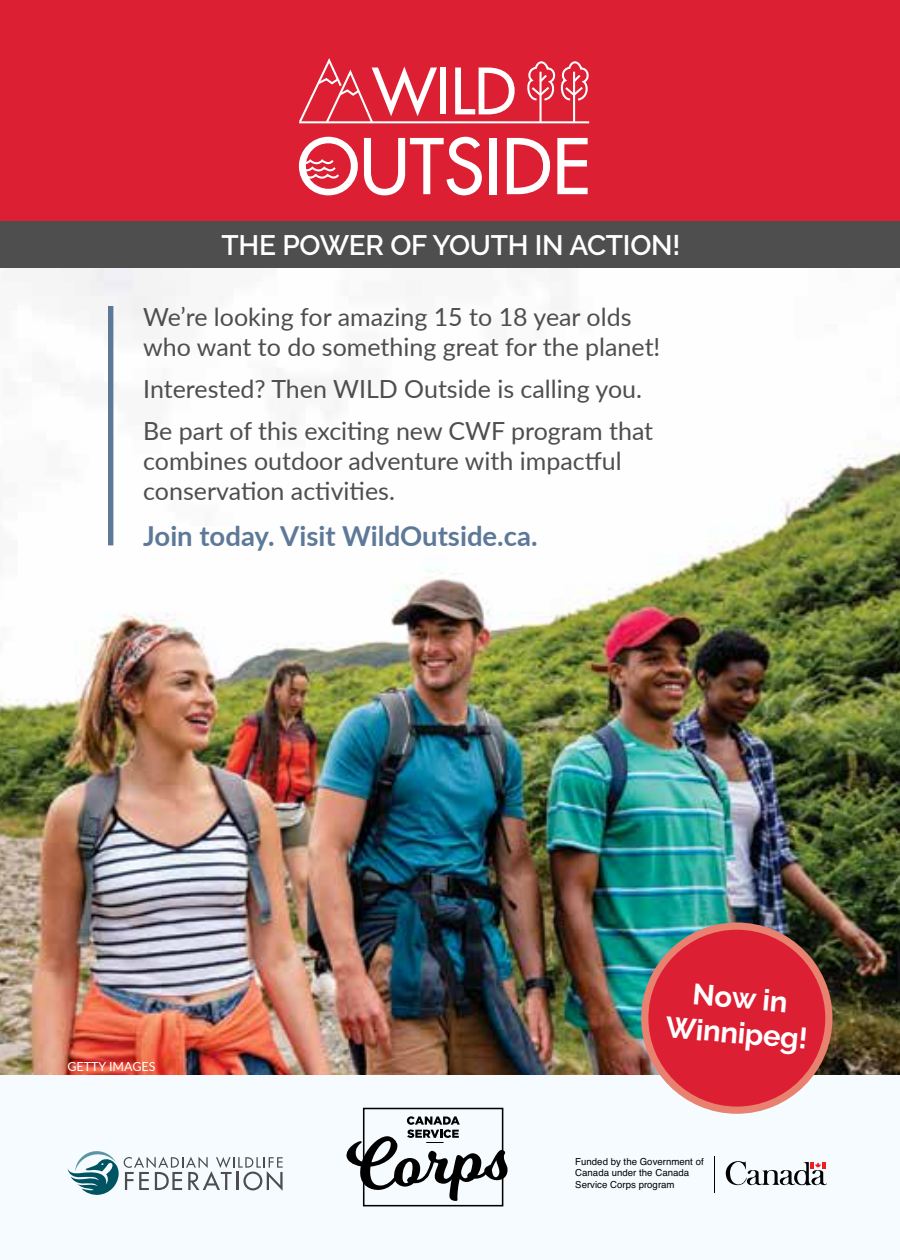
<style>
.page{position:relative;width:900px;height:1260px;background:#fff}
.page>*{position:absolute;margin:0;border:0;box-sizing:border-box;transform-origin:0 0}
.t1{font:700 29.25px/35px "Raleway";color:#fff;text-align:center}
.t2{font:600 28px "Raleway";letter-spacing:-.01em;color:#fff}
.t3{font:700 27.5px "Lato";color:#5e7998}
.t4{font:25px/30px "Lato";color:#4e4e4f}
.t5{font:12.5px "Lato";color:#fff}
.t6{font:9.75px/11.5px "Helvetica";color:#000}
</style>
<div class="page">
<div style="left:0;top:1057px;width:900px;height:203px;background:#f5fbfe"></div>
<img style="left:0;top:268px;width:900px;height:807px">
<div style="left:108px;top:306px;width:5px;height:239px;background:#5e7998"></div>
<svg style="left:726px;top:1161px;width:101px;height:25px"></svg>
<hr style="left:714px;top:1156px;width:1px;height:37px;background:#000">
<div style="left:363px;top:1108px;width:140px;height:98px;border:2px solid #000"></div>
<svg style="left:346px;top:1116px;width:162px;height:85px"></svg>
<svg style="left:68px;top:1151px;width:215px;height:44px"></svg>
<div style="left:0;top:0;width:900px;height:246px;background:#dc1f32"></div>
<div style="left:441px;top:68px;width:5px;height:46px;background:#fff"></div>
<svg style="left:455px;top:68px;width:60px;height:46px"></svg>
<svg style="left:364px;top:137px;width:118px;height:58px"></svg>
<div style="left:490px;top:138px;width:7px;height:56px;background:#fff"></div>
<svg style="left:507px;top:138px;width:43px;height:56px"></svg>
<svg style="left:557px;top:138px;width:31px;height:56px"></svg>
<svg style="left:299px;top:58px;width:138px;height:66px"></svg>
<hr style="left:540px;top:72px;width:2px;height:51px;background:#fff">
<hr style="left:573px;top:72px;width:2px;height:51px;background:#fff">
<svg style="left:527px;top:61px;width:62px;height:41px"></svg>
<hr style="left:299px;top:121px;width:290px;height:2px;background:#fff">
<svg style="left:299px;top:137px;width:59px;height:58px"></svg>
<div style="left:0;top:221px;width:900px;height:47px;background:#4e4e4f"></div>
<div style="left:645px;top:926px;width:184px;height:184px;background:#dc1f32;border-radius:50%"></div>
<div style="left:641px;top:922px;width:192px;height:192px;border:7px solid #e8816f;border-radius:50%"></div>
<p class="t2" style="left:222px;top:229px;width:460px">THE POWER OF YOUTH IN ACTION!</p>
<p class="t4" style="left:143px;top:301px;width:519px">We’re looking for amazing 15 to 18 year olds who want to do something great for the planet!</p>
<p class="t4" style="left:143px;top:367px;width:512px;line-height:42.2px">Interested? Then WILD Outside is calling you.<br>Be part of this exciting new CWF program that</p>
<p class="t4" style="left:143px;top:445px;width:480px">combines outdoor adventure with impactful conservation activities.</p>
<p class="t3" style="left:143px;top:515px;width:396px">Join today. Visit WildOutside.ca.</p>
<p class="t5" style="left:68px;top:1057px;width:90px">GETTY IMAGES</p>
<p class="t1" style="left:670px;top:974px;width:144px;rotate:5deg">Now in<br>Winnipeg!</p>
<p class="t6" style="left:575px;top:1156px;width:130px">Funded by the Government of<br>Canada under the Canada<br>Service Corps program</p>
</div>
